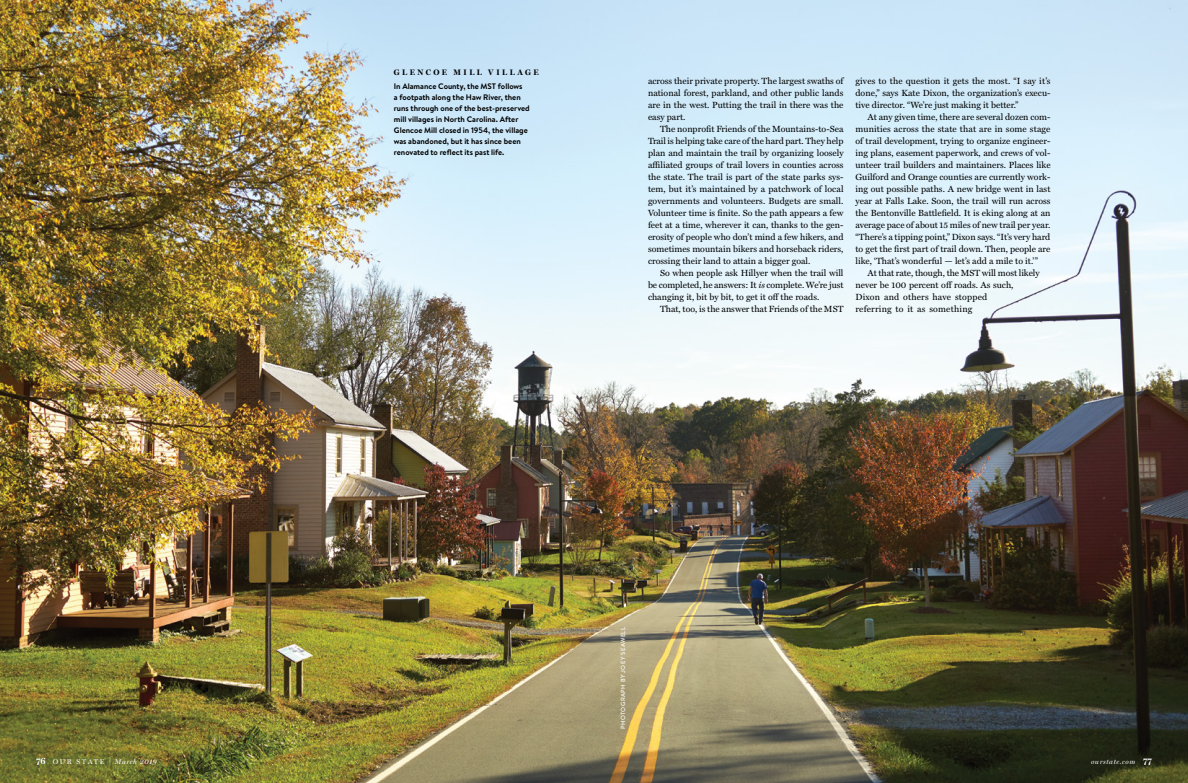
<style>
.page{position:relative;width:1188px;height:783px;background:#fff}
.page>*{position:absolute;margin:0;border:0;box-sizing:border-box;transform-origin:0 0}
.t1{font:9px/12px "Miller Text";color:#000;text-align:justify}
.t2{font:700 8px/11px "Brandon Text";color:#000}
.t3{font:700 8px "Miller Display";letter-spacing:.32em;color:#000}
.t4{font:italic 7px "Miller Display";letter-spacing:.08em;color:#fff}
.t5{font:500 6px "Brandon Text";letter-spacing:.07em;color:#fff}
.s1{font-style:italic}
.s2{font-weight:700;font-style:normal;font-size:9px}
.s3{font-style:normal}
.s4{font-style:normal;font-size:9.1px}
</style>
<div class="page">
<img style="left:0;top:0;width:1188px;height:783px">
<p class="t3" style="left:394px;top:67px;width:146px">GLENCOE MILL VILLAGE</p>
<p class="t2" style="left:394px;top:80px;width:137px">In Alamance County, the MST follows<br>a footpath along the Haw River, then runs through one of the best-preserved mill villages in North Carolina. After Glencoe Mill closed in 1954, the village was abandoned, but it has since been renovated to reflect its past life.</p>
<p class="t1" style="left:648px;top:75px;width:197px">across their private property. The largest swaths of national forest, parkland, and other public lands are in the west. Putting the trail in there was the easy part.</p>
<p class="t1" style="left:648px;top:123px;width:197px;text-indent:12px">The nonprofit Friends of the Mountains-to-Sea Trail is helping take care of the hard part. They help plan and maintain the trail by organizing loosely affiliated groups of trail lovers in counties across the state. The trail is part of the state parks sys&shy;tem, but it’s maintained by a patchwork of local governments and volunteers. Budgets are small.<br>Volunteer time is finite. So the path appears a few feet at a time, wherever it can, thanks to the gen&shy;erosity of people who don’t mind a few hikers, and sometimes mountain bikers and horseback riders, crossing their land to attain a bigger goal.</p>
<p class="t1" style="left:648px;top:267px;width:197px;text-indent:12px">So when people ask Hillyer when the trail will be completed, he answers: It <span class="s1">is</span> complete. We’re just changing it, bit by bit, to get it off the roads.</p>
<p class="t1" style="left:660px;top:303px;width:185px">That, too, is the answer that Friends of the MST</p>
<p class="t1" style="left:856px;top:75px;width:197px">gives to the question it gets the most. “I say it’s done,” says Kate Dixon, the organization’s execu&shy;tive director. “We’re just making it better.”</p>
<p class="t1" style="left:856px;top:111px;width:197px;text-indent:12px">At any given time, there are several dozen com&shy;munities across the state that are in some stage of trail development, trying to organize engineer&shy;ing plans, easement paperwork, and crews of vol&shy;unteer trail builders and maintainers. Places like Guilford and Orange counties are currently work&shy;ing out possible paths. A new bridge went in last year at Falls Lake. Soon, the trail will run across the Bentonville Battlefield. It is eking along at an average pace of about 15 miles of new trail per year. “There’s a tipping point,” Dixon says. “It’s very hard to get the first part of trail down. Then, people are like, ‘That’s wonderful — let’s add a mile to it.’”</p>
<p class="t1" style="left:856px;top:267px;width:186px;text-align:left;text-indent:12px">At that rate, though, the MST will most likely never be 100 percent off roads. As such, Dixon and others have stopped<br>referring to it as something</p>
<p class="t5" style="left:619px;top:729px;width:103px;rotate:-90deg">PHOTOGRAPH BY JOEY SEAWELL</p>
<p class="t4" style="left:36px;top:757px;width:122px"><span class="s2">76</span> <span class="s3">OUR STATE</span> <span class="s4">|</span> March 2019</p>
<p class="t4" style="left:1091px;top:757px;width:62px">ourstate.com <span class="s2">77</span></p>
</div>
